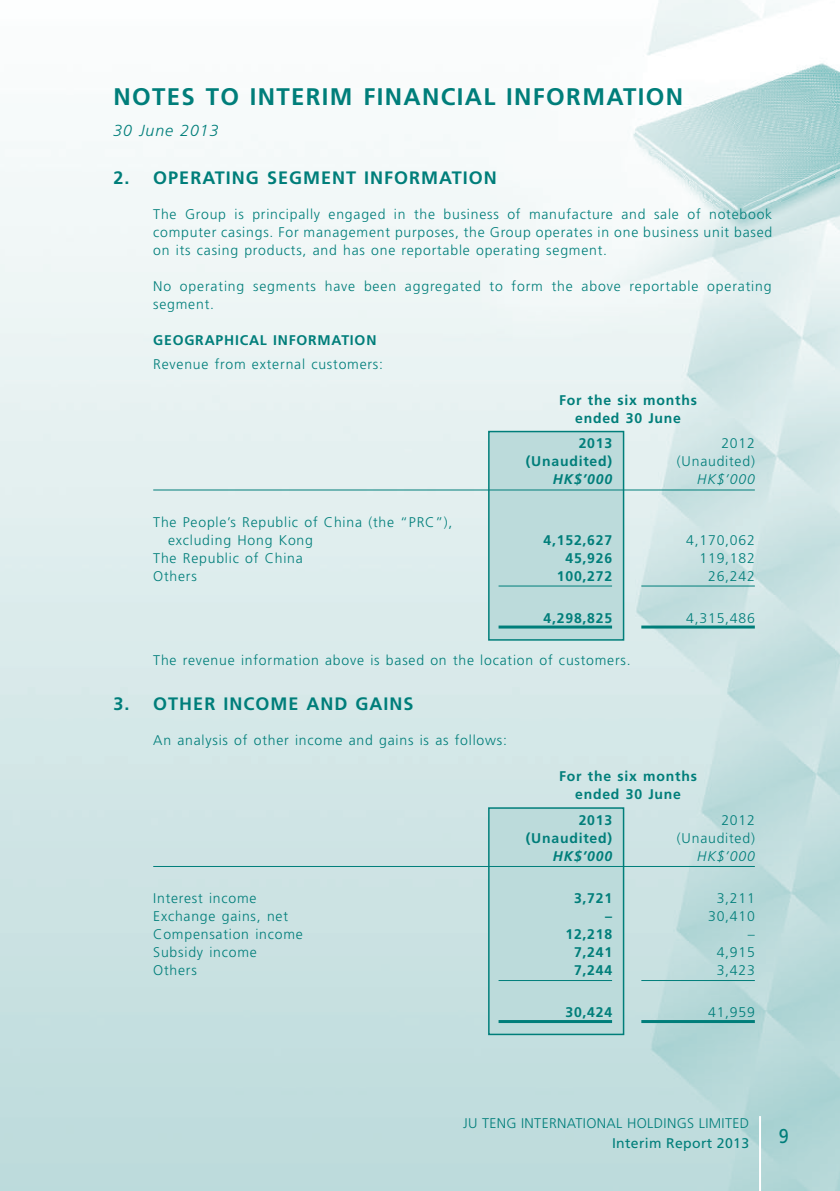
<style>
.page{position:relative;width:840px;height:1191px;background:#fff}
.page>*{position:absolute;margin:0;border:0;box-sizing:border-box;transform-origin:0 0}
.t1{font:700 24px "Frutiger LT Std";letter-spacing:.055em;color:#007e7a}
.t2{font:700 18px "Frutiger LT Std";letter-spacing:.055em;color:#007e7a}
.t3{font:italic 300 16px "Frutiger LT Std";letter-spacing:.055em;color:#007e7a}
.t4{font:300 14px/18px "Frutiger LT Std";letter-spacing:.055em;color:#007e7a}
.t5{font:700 14px/18px "Frutiger LT Std";letter-spacing:.055em;color:#007e7a;text-align:center}
.t6{font:300 14px "Frutiger LT Std";letter-spacing:.025em;color:#007e7a}
.t7{font:14px "Frutiger LT Std";letter-spacing:.025em;color:#007e7a}
.t8{font:italic 700 14px "Frutiger LT Std";letter-spacing:.055em;color:#007e7a}
.t9{font:italic 300 14px "Frutiger LT Std";letter-spacing:.055em;color:#007e7a}
</style>
<div class="page">
<img style="left:0;top:0;width:839px;height:1191px">
<hr style="left:758px;top:1116px;width:2px;height:75px;background:#fff">
<div style="left:488px;top:431px;width:135px;height:209px;background:#bcdbdb"></div>
<div style="left:488px;top:431px;width:136px;height:209px;border:2px solid #007e7a"></div>
<hr style="left:153px;top:489px;width:601px;height:1px;background:#007e7a">
<hr style="left:498px;top:585px;width:113px;height:1px;background:#007e7a">
<hr style="left:641px;top:585px;width:113px;height:1px;background:#007e7a">
<hr style="left:498px;top:625px;width:113px;height:3px;background:#007e7a">
<hr style="left:641px;top:625px;width:113px;height:3px;background:#007e7a">
<div style="left:488px;top:808px;width:135px;height:226px;background:#bcdbdb"></div>
<div style="left:488px;top:807px;width:136px;height:228px;border:2px solid #007e7a"></div>
<hr style="left:153px;top:866px;width:601px;height:1px;background:#007e7a">
<hr style="left:498px;top:980px;width:113px;height:1px;background:#007e7a">
<hr style="left:641px;top:980px;width:113px;height:1px;background:#007e7a">
<hr style="left:498px;top:1020px;width:113px;height:3px;background:#007e7a">
<hr style="left:641px;top:1020px;width:113px;height:3px;background:#007e7a">
<svg style="left:779px;top:1128px;width:8px;height:14px"></svg>
<h1 class="t1" style="left:113px;top:83px;width:571px">NOTES TO INTERIM FINANCIAL INFORMATION</h1>
<p class="t3" style="left:113px;top:122px;width:107px">30 June 2013</p>
<p class="t2" style="left:113px;top:167px;width:385px">2. OPERATING SEGMENT INFORMATION</p>
<p class="t4" style="left:153px;top:205px;width:620px;text-align:justify">The Group is principally engaged in the business of manufacture and sale of notebook computer casings. For management purposes, the Group operates in one business unit based on its casing products, and has one reportable operating segment.</p>
<p class="t4" style="left:153px;top:277px;width:619px">No operating segments have been aggregated to form the above reportable operating segment.</p>
<p class="t5" style="left:153px;top:331px;width:22px">Geographical</p>
<p class="t5" style="left:273px;top:331px;width:11px">information</p>
<p class="t4" style="left:153px;top:355px;width:231px">Revenue from external customers:</p>
<p class="t5" style="left:559px;top:391px;width:139px">For the six months ended 30 June</p>
<p class="t5" style="left:578px;top:435px;width:35px">2013</p>
<p class="t4" style="left:721px;top:435px;width:35px">2012</p>
<p class="t5" style="left:525px;top:453px;width:88px">(Unaudited)</p>
<p class="t4" style="left:676px;top:453px;width:79px">(Unaudited)</p>
<p class="t8" style="left:552px;top:471px;width:61px">HK$’000</p>
<p class="t9" style="left:696px;top:471px;width:59px">HK$’000</p>
<p class="t4" style="left:168px;top:513px;width:286px;text-indent:-15px">The People’s Republic of China (the “PRC”), excluding Hong Kong</p>
<p class="t5" style="left:543px;top:531px;width:70px">4,152,627</p>
<p class="t4" style="left:686px;top:531px;width:70px">4,170,062</p>
<p class="t4" style="left:153px;top:549px;width:151px">The Republic of China</p>
<p class="t5" style="left:565px;top:549px;width:48px">45,926</p>
<p class="t4" style="left:699px;top:549px;width:57px">119,182</p>
<p class="t4" style="left:153px;top:567px;width:45px">Others</p>
<p class="t5" style="left:556px;top:567px;width:57px">100,272</p>
<p class="t4" style="left:707px;top:567px;width:48px">26,242</p>
<p class="t5" style="left:543px;top:609px;width:70px">4,298,825</p>
<p class="t4" style="left:686px;top:609px;width:70px">4,315,486</p>
<p class="t4" style="left:153px;top:651px;width:478px">The revenue information above is based on the location of customers.</p>
<p class="t2" style="left:113px;top:693px;width:301px">3. OTHER INCOME AND GAINS</p>
<p class="t4" style="left:153px;top:731px;width:355px">An analysis of other income and gains is as follows:</p>
<p class="t5" style="left:559px;top:767px;width:139px">For the six months ended 30 June</p>
<p class="t5" style="left:578px;top:811px;width:35px">2013</p>
<p class="t4" style="left:721px;top:811px;width:35px">2012</p>
<p class="t5" style="left:525px;top:829px;width:88px">(Unaudited)</p>
<p class="t4" style="left:676px;top:829px;width:79px">(Unaudited)</p>
<p class="t8" style="left:552px;top:848px;width:61px">HK$’000</p>
<p class="t9" style="left:696px;top:848px;width:59px">HK$’000</p>
<p class="t4" style="left:153px;top:889px;width:105px">Interest income</p>
<p class="t5" style="left:573px;top:889px;width:40px">3,721</p>
<p class="t4" style="left:716px;top:889px;width:40px">3,211</p>
<p class="t4" style="left:153px;top:907px;width:136px">Exchange gains, net</p>
<p class="t5" style="left:605px;top:907px;width:8px">–</p>
<p class="t4" style="left:707px;top:907px;width:48px">30,410</p>
<p class="t4" style="left:153px;top:925px;width:151px">Compensation income</p>
<p class="t5" style="left:565px;top:925px;width:48px">12,218</p>
<p class="t4" style="left:747px;top:925px;width:8px">–</p>
<p class="t4" style="left:153px;top:943px;width:105px">Subsidy income</p>
<p class="t5" style="left:573px;top:943px;width:40px">7,241</p>
<p class="t4" style="left:716px;top:943px;width:40px">4,915</p>
<p class="t4" style="left:153px;top:961px;width:45px">Others</p>
<p class="t5" style="left:573px;top:961px;width:40px">7,244</p>
<p class="t4" style="left:716px;top:961px;width:40px">3,423</p>
<p class="t5" style="left:565px;top:1003px;width:48px">30,424</p>
<p class="t4" style="left:707px;top:1003px;width:48px">41,959</p>
<p class="t6" style="left:463px;top:1115px;width:287px">JU TENG INTERNATIONAL HOLDINGS LIMITED</p>
<p class="t7" style="left:611px;top:1134px;width:139px">Interim Report 2013</p>
</div>
